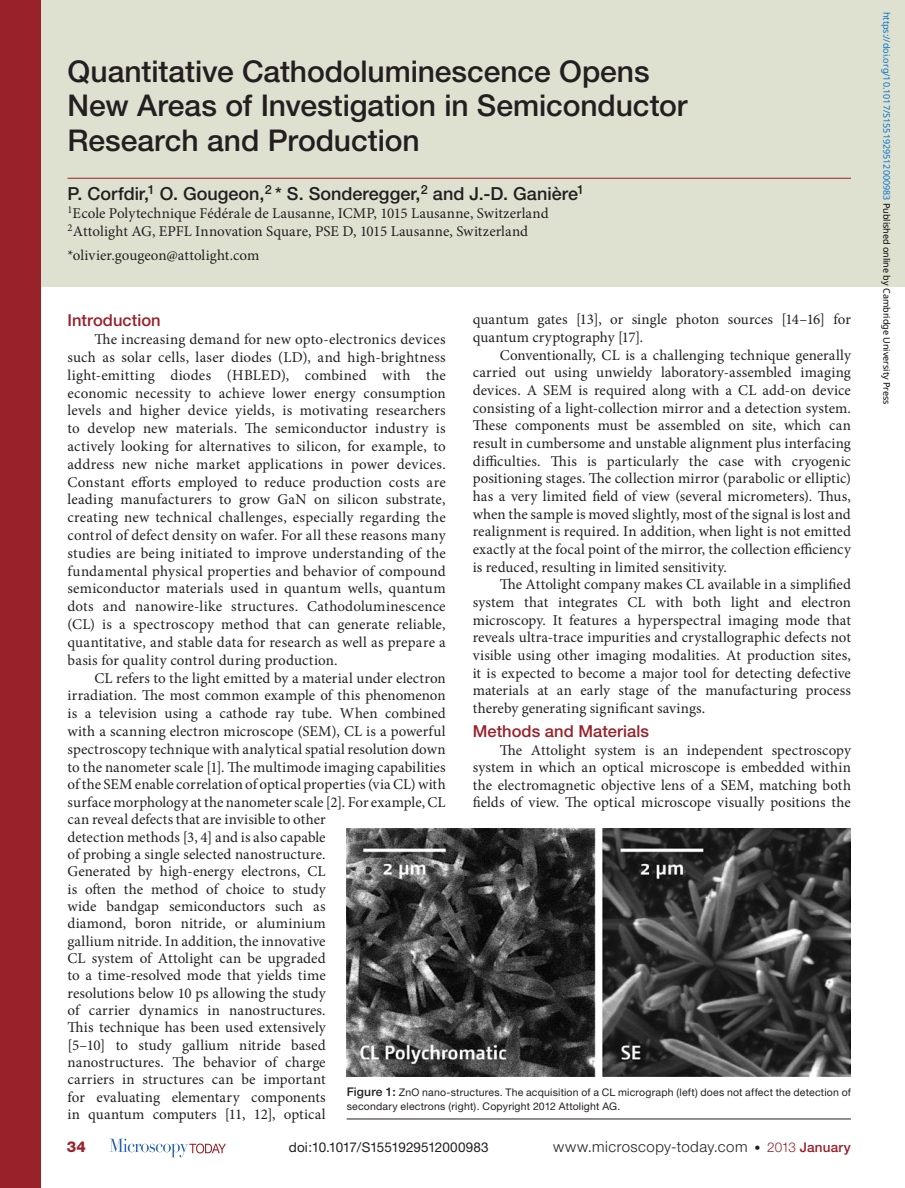
<style>
.page{position:relative;width:905px;height:1188px;background:#fff}
.page>*{position:absolute;margin:0;border:0;box-sizing:border-box;transform-origin:0 0}
.t1{font:500 30px/34.5px "Helvetica Neue";letter-spacing:-.005em;color:#231f20}
.t2{font:500 18px "Helvetica Neue";color:#231f20}
.t3{font:500 16.5px "Helvetica Neue";letter-spacing:.005em;color:#98212a}
.t4{font:15px/17.4px "Minion Pro";letter-spacing:.005em;color:#231f20;text-align:justify}
.t5{font:300 15px "Helvetica Neue";letter-spacing:.03em;color:#231f20}
.t6{font:800 15px "Helvetica Neue";color:#98212a}
.t7{font:13.5px "Helvetica Neue";color:#231f20}
.t8{font:10.5px/13.5px "Helvetica Neue";letter-spacing:.015em;color:#231f20}
.t9{font:9px "Noto Sans";color:#0172cf}
.s1{font-weight:500;font-size:12px}
.s2{font-size:12px}
.s3{font-size:13.5px;color:#98212a}
.s4{font-weight:500;font-size:13.5px;color:#98212a}
.s5{color:#000}
</style>
<div class="page">
<svg style="left:110px;top:1139px;width:116px;height:18px"></svg>
<div style="left:12px;top:0;width:892px;height:287px;background:#dfe1d0"></div>
<div style="left:0;top:0;width:40px;height:1188px;background:#98212a"></div>
<hr style="left:68px;top:178px;width:782px;height:1px;background:#98212a">
<hr style="left:346px;top:1119px;width:504px;height:1px;background:#231f20">
<img style="left:347px;top:828px;width:503px;height:249px">
<h1 class="t1" style="left:68px;top:54px;width:621px">Quantitative Cathodoluminescence Opens<br>New Areas of Investigation in Semiconductor<br>Research and Production</h1>
<p class="t2" style="left:68px;top:182px;width:518px">P. Corfdir,<sup>1</sup> O. Gougeon,<sup>2</sup> * S. Sonderegger,<sup>2</sup> and J.-D. Ganière<sup>1</sup></p>
<p class="t4" style="left:68px;top:204px;width:482px;line-height:18px"><sup>1</sup>Ecole Polytechnique Fédérale de Lausanne, ICMP, 1015 Lausanne, Switzerland<br><sup>2</sup>Attolight AG, EPFL Innovation Square, PSE D, 1015 Lausanne, Switzerland</p>
<p class="t4" style="left:68px;top:246px;width:193px">*olivier.gougeon@attolight.com</p>
<p class="t4" style="left:472px;top:311px;width:379px">quantum gates [13], or single photon sources [14–16] for quantum cryptography [17].</p>
<p class="t4" style="left:472px;top:346px;width:380px;text-indent:27px">Conventionally, CL is a challenging technique generally carried out using unwieldy laboratory-assembled imaging devices. A SEM is required along with a CL add-on device consisting of a light-collection mirror and a detection system.<br>These components must be assembled on site, which can result in cumbersome and unstable alignment plus interfacing difficulties. This is particularly the case with cryogenic positioning stages. The collection mirror (parabolic or elliptic) has a very limited field of view (several micrometers). Thus, when the sample is moved slightly, most of the signal is lost and realignment is required. In addition, when light is not emitted exactly at the focal point of the mirror, the collection efficiency is reduced, resulting in limited sensitivity.</p>
<p class="t4" style="left:472px;top:576px;width:380px;text-indent:27px">The Attolight company makes CL available in a simplified system that integrates CL with both light and electron microscopy. It features a hyperspectral imaging mode that reveals ultra-trace impurities and crystallographic defects not visible using other imaging modalities. At production sites, it is expected to become a major tool for detecting defective materials at an early stage of the manufacturing process thereby generating significant savings.</p>
<p class="t3" style="left:472px;top:721px;width:178px">Methods and Materials</p>
<p class="t4" style="left:472px;top:741px;width:380px;text-indent:27px">The Attolight system is an independent spectroscopy system in which an optical microscope is embedded within the electromagnetic objective lens of a SEM, matching both fields of view. The optical microscope visually positions the</p>
<p class="t3" style="left:68px;top:311px;width:95px">Introduction</p>
<p class="t4" style="left:68px;top:331px;width:380px;line-height:17.9px;text-indent:27px">The increasing demand for new opto-electronics devices such as solar cells, laser diodes (LD), and high-brightness light-emitting diodes (HBLED), combined with the economic necessity to achieve lower energy consumption levels and higher device yields, is motivating researchers to develop new materials. The semiconductor industry is actively looking for alternatives to silicon, for example, to address new niche market applications in power devices.<br>Constant efforts employed to reduce production costs are leading manufacturers to grow GaN on silicon substrate, creating new technical challenges, especially regarding the control of defect density on wafer. For all these reasons many studies are being initiated to improve understanding of the fundamental physical properties and behavior of compound semiconductor materials used in quantum wells, quantum dots and nanowire-like structures. Cathodoluminescence (CL) is a spectroscopy method that can generate reliable, quantitative, and stable data for research as well as prepare a basis for quality control during production.</p>
<p class="t4" style="left:68px;top:669px;width:380px;text-align:left;text-indent:27px">CL refers to the light emitted by a material under electron irradiation. The most common example of this phenomenon is a television using a cathode ray tube. When combined with a scanning electron microscope (SEM), CL is a powerful spectroscopy technique with analytical spatial resolution down to the nanometer scale [1]. The multimode imaging capabilities of the SEM enable correlation of optical properties (via CL) with surface morphology at the nanometer scale [2]. For example, CL can reveal defects that are invisible to other<br>detection methods [3, 4] and is also capable<br>of probing a single selected nanostructure.<br>Generated by high-energy electrons, CL<br>is often the method of choice to study<br>wide bandgap semiconductors such as<br>diamond, boron nitride, or aluminium<br>gallium nitride. In addition, the innovative<br>CL system of Attolight can be upgraded<br>to a time-resolved mode that yields time<br>resolutions below 10 ps allowing the study<br>of carrier dynamics in nanostructures.<br>This technique has been used extensively<br>[5–10] to study gallium nitride based<br>nanostructures. The behavior of charge<br>carriers in structures can be important<br>for evaluating elementary components<br>in quantum computers [11, 12], optical</p>
<p class="t8" style="left:346px;top:1085px;width:505px"><span class="s1">Figure 1:</span> ZnO nano-structures. The acquisition of a CL micrograph (left) does not affect the detection of secondary electrons (right). Copyright 2012 Attolight AG.</p>
<p class="t6" style="left:67px;top:1138px;width:21px">34</p>
<p class="t7" style="left:289px;top:1139px;width:201px">doi:10.1017/S1551929512000983</p>
<p class="t5" style="left:553px;top:1137px;width:299px">www.microscopy-today.com <span class="s2">•</span> <span class="s3">2013</span> <span class="s4">January</span></p>
<p class="t9" style="left:893px;top:12px;width:394px;rotate:90deg">https://doi.org/10.1017/S1551929512000983 <span class="s5">Published online by Cambridge University Press</span></p>
</div>
